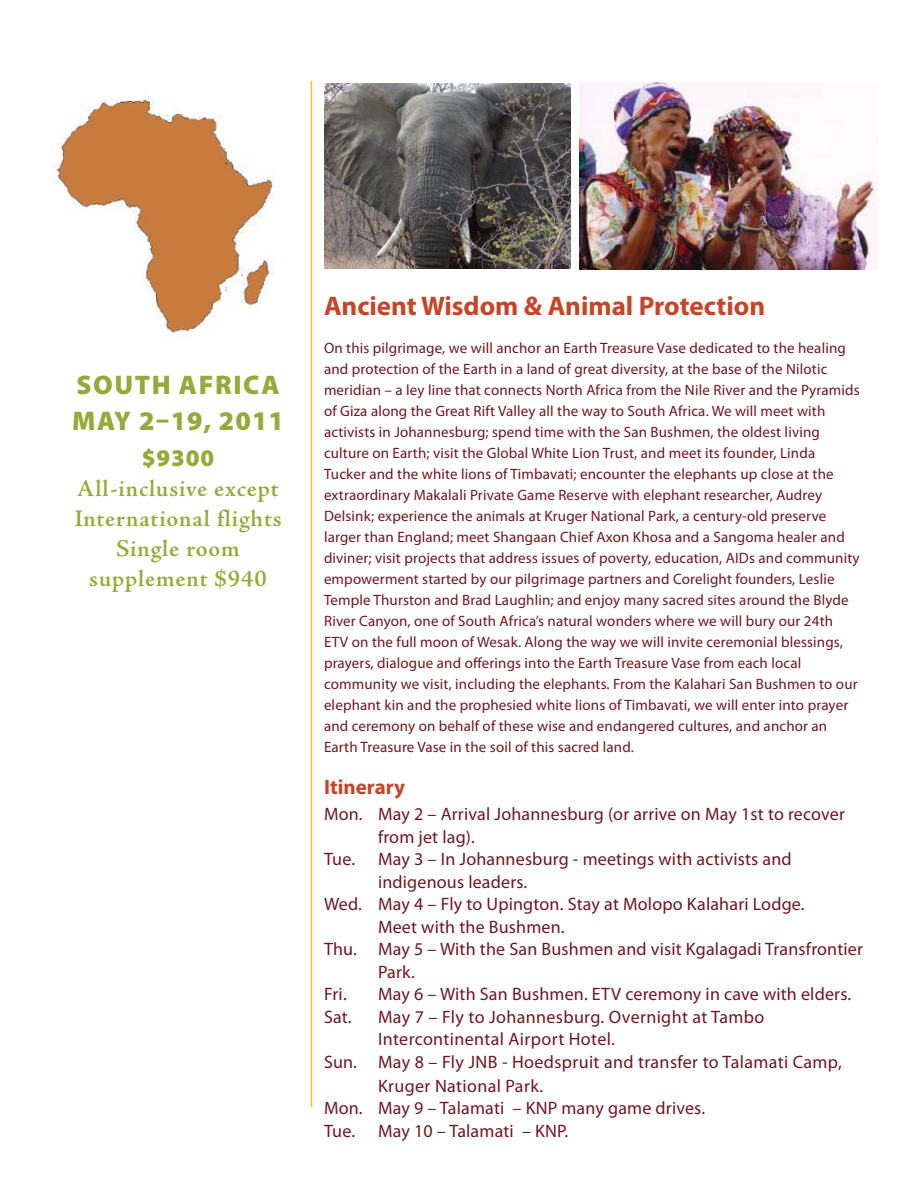
<style>
.page{position:relative;width:918px;height:1188px;background:#fff}
.page>*{position:absolute;margin:0;border:0;box-sizing:border-box;transform-origin:0 0}
.t1{font:700 27px "Myriad Pro";color:#c64427}
.t2{font:900 27px/36px "Myriad Pro";letter-spacing:.06em;color:#95aa3b}
.t3{font:600 24px/30px "Adobe Jenson Pro";letter-spacing:.035em;color:#95aa3b;text-align:center}
.t4{font:900 24px "Myriad Pro";color:#95aa3b}
.t5{font:700 21px "Myriad Pro";color:#c64427}
.t6{font:18px "Myriad Pro";letter-spacing:.01em;color:#6f1721}
.t7{font:15px/21px "Myriad Pro";letter-spacing:.01em;color:#6f1721}
</style>
<div class="page">
<hr style="left:311px;top:81px;width:1px;height:1026px;background:#fabb21">
<img style="left:50px;top:98px;width:224px;height:235px">
<img style="left:580px;top:82px;width:297px;height:188px">
<img style="left:324px;top:83px;width:247px;height:185px">
<h1 class="t2" style="left:72px;top:366px;width:213px">SOUTH AFRICA<br>MAY 2–19, 2011</h1>
<h2 class="t4" style="left:142px;top:442px;width:74px">$9300</h2>
<h2 class="t3" style="left:74px;top:474px;width:209px">All-inclusive except<br>International flights<br>Single room supplement $940</h2>
<h1 class="t1" style="left:324px;top:289px;width:443px">Ancient Wisdom &amp; Animal Protection</h1>
<p class="t7" style="left:324px;top:337px;width:537px">On this pilgrimage, we will anchor an Earth Treasure Vase dedicated to the healing and protection of the Earth in a land of great diversity, at the base of the Nilotic meridian – a ley line that connects North Africa from the Nile River and the Pyramids of Giza along the Great Rift Valley all the way to South Africa. We will meet with activists in Johannesburg; spend time with the San Bushmen, the oldest living culture on Earth; visit the Global White Lion Trust, and meet its founder, Linda Tucker and the white lions of Timbavati; encounter the elephants up close at the extraordinary Makalali Private Game Reserve with elephant researcher, Audrey Delsink; experience the animals at Kruger National Park, a century-old preserve larger than England; meet Shangaan Chief Axon Khosa and a Sangoma healer and diviner; visit projects that address issues of poverty, education, AIDs and community empowerment started by our pilgrimage partners and Corelight founders, Leslie Temple Thurston and Brad Laughlin; and enjoy many sacred sites around the Blyde River Canyon, one of South Africa’s natural wonders where we will bury our 24th ETV on the full moon of Wesak. Along the way we will invite ceremonial blessings, prayers, dialogue and offerings into the Earth Treasure Vase from each local community we visit, including the elephants. From the Kalahari San Bushmen to our elephant kin and the prophesied white lions of Timbavati, we will enter into prayer and ceremony on behalf of these wise and endangered cultures, and anchor an Earth Treasure Vase in the soil of this sacred land.</p>
<h3 class="t5" style="left:324px;top:773px;width:83px">Itinerary</h3>
<p class="t6" style="left:324px;top:803px;width:523px">Mon. May 2 – Arrival Johannesburg (or arrive on May 1st to recover</p>
<p class="t6" style="left:378px;top:826px;width:99px">from jet lag).</p>
<p class="t6" style="left:324px;top:848px;width:33px">Tue.</p>
<p class="t6" style="left:378px;top:848px;width:415px">May 3 – In Johannesburg - meetings with activists and</p>
<p class="t6" style="left:378px;top:871px;width:151px">indigenous leaders.</p>
<p class="t6" style="left:324px;top:893px;width:482px">Wed. May 4 – Fly to Upington. Stay at Molopo Kalahari Lodge.</p>
<p class="t6" style="left:378px;top:916px;width:188px">Meet with the Bushmen.</p>
<p class="t6" style="left:324px;top:938px;width:541px">Thu. May 5 – With the San Bushmen and visit Kgalagadi Transfrontier</p>
<p class="t6" style="left:378px;top:961px;width:38px">Park.</p>
<p class="t6" style="left:324px;top:983px;width:24px">Fri.</p>
<p class="t6" style="left:378px;top:983px;width:475px">May 6 – With San Bushmen. ETV ceremony in cave with elders.</p>
<p class="t6" style="left:324px;top:1006px;width:29px">Sat.</p>
<p class="t6" style="left:378px;top:1006px;width:388px">May 7 – Fly to Johannesburg. Overnight at Tambo</p>
<p class="t6" style="left:378px;top:1028px;width:238px">Intercontinental Airport Hotel.</p>
<p class="t6" style="left:324px;top:1051px;width:519px">Sun. May 8 – Fly JNB - Hoedspruit and transfer to Talamati Camp,</p>
<p class="t6" style="left:378px;top:1075px;width:167px">Kruger National Park.</p>
<p class="t6" style="left:324px;top:1097px;width:383px">Mon. May 9 – Talamati – KNP many game drives.</p>
<p class="t6" style="left:324px;top:1120px;width:33px">Tue.</p>
<p class="t6" style="left:378px;top:1120px;width:192px">May 10 – Talamati – KNP.</p>
</div>
